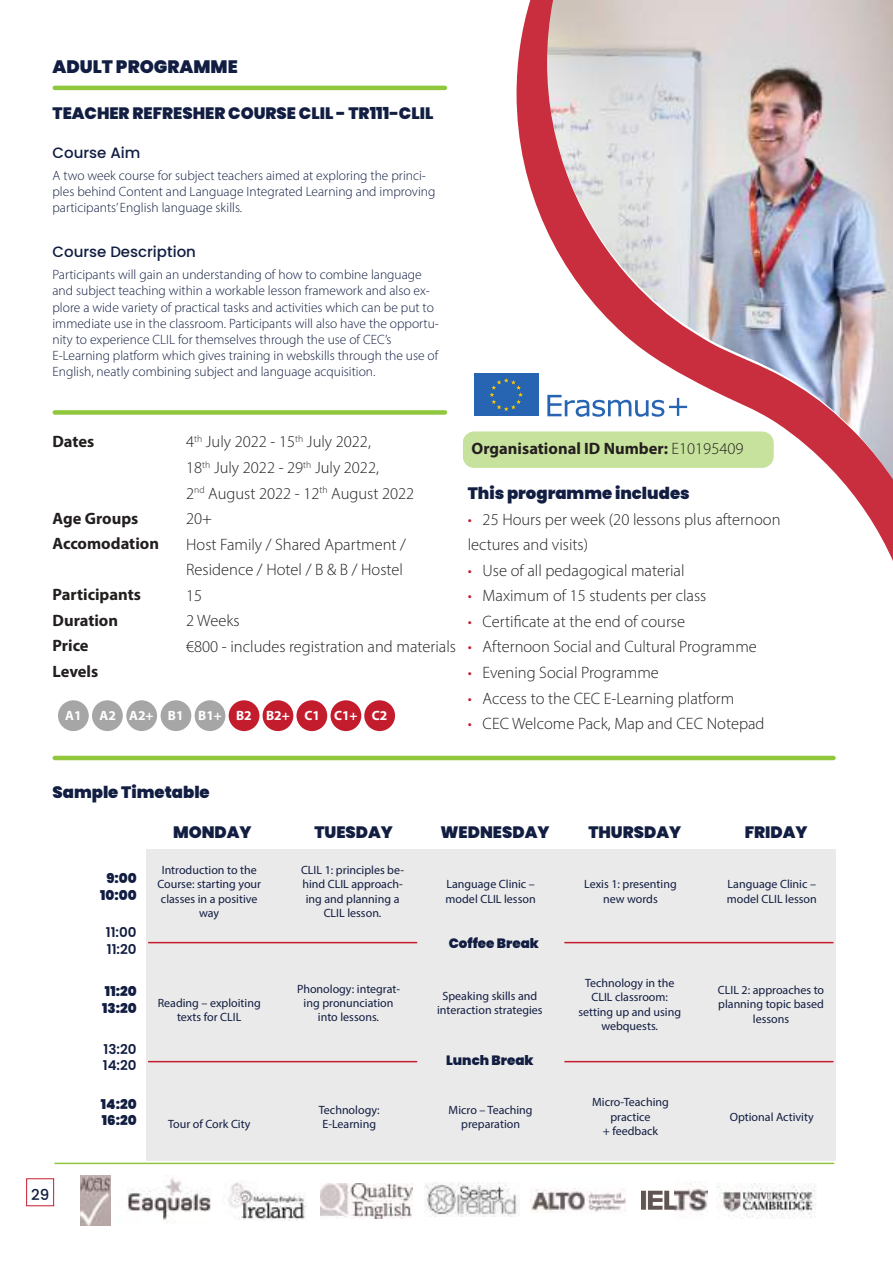
<style>
.page{position:relative;width:893px;height:1263px;background:#fff}
.page>*{position:absolute;margin:0;border:0;box-sizing:border-box;transform-origin:0 0}
.t1{font:900 18px "Poppins";color:#111d41}
.t2{font:300 16.5px/25.5px "Myriad Pro";color:#241f1f}
.t3{font:900 16.5px "Poppins";color:#111d41}
.t4{font:700 16.5px/25.5px "Myriad Pro";color:#241f1f}
.t5{font:500 15px "Poppins";color:#111d41}
.t6{font:300 13.5px/16.2px "Myriad Pro";color:#111d41}
.t7{font:900 13.5px/16.2px "Poppins";color:#111d41}
.t8{font:700 13.5px "Myriad Pro";color:#fff}
.t9{font:600 13.5px/16.2px "Poppins";color:#111d41}
.t10{font:12px/14.4px "Myriad Pro";color:#111d41;text-align:center}
.s1{font-weight:300}
.s2{color:#c31d2d}
</style>
<div class="page">
<svg style="left:58px;top:1163px;width:777px;height:56px"></svg>
<img style="left:116px;top:1175px;width:105px;height:48px">
<img style="left:223px;top:1181px;width:87px;height:40px">
<img style="left:716px;top:1183px;width:104px;height:35px">
<img style="left:641px;top:1181px;width:66px;height:38px">
<img style="left:321px;top:1183px;width:92px;height:35px">
<img style="left:531px;top:1177px;width:95px;height:42px">
<img style="left:80px;top:1175px;width:31px;height:51px">
<hr style="left:55px;top:1162px;width:779px;height:2px;background:#90c73d">
<svg style="left:417px;top:1174px;width:106px;height:45px"></svg>
<div style="left:26px;top:1178px;width:28px;height:28px;border:1px solid #c31d2d"></div>
<hr style="left:55px;top:86px;width:390px;height:4px;background:#90c73d">
<div style="left:55px;top:410px;width:390px;height:5px;background:#90c73d"></div>
<hr style="left:55px;top:756px;width:778px;height:4px;background:#90c73d">
<div style="left:58px;top:700px;width:31px;height:31px;background:#a6a6a6;border-radius:50%"></div>
<div style="left:92px;top:700px;width:31px;height:31px;background:#a6a6a6;border-radius:50%"></div>
<div style="left:195px;top:700px;width:30px;height:31px;background:#a6a6a6;border-radius:50%"></div>
<div style="left:229px;top:700px;width:30px;height:31px;background:#c31d2d;border-radius:50%"></div>
<div style="left:263px;top:700px;width:30px;height:31px;background:#c31d2d;border-radius:50%"></div>
<div style="left:296px;top:700px;width:31px;height:31px;background:#c31d2d;border-radius:50%"></div>
<div style="left:331px;top:700px;width:30px;height:31px;background:#c31d2d;border-radius:50%"></div>
<div style="left:364px;top:700px;width:31px;height:31px;background:#c31d2d;border-radius:50%"></div>
<div style="left:126px;top:700px;width:31px;height:31px;background:#a6a6a6;border-radius:50%"></div>
<div style="left:161px;top:700px;width:30px;height:31px;background:#a6a6a6;border-radius:50%"></div>
<div style="left:146px;top:849px;width:690px;height:312px;background:#ebeaea"></div>
<hr style="left:149px;top:942px;width:268px;height:1px;background:#c31d2d">
<hr style="left:565px;top:942px;width:268px;height:1px;background:#c31d2d">
<hr style="left:149px;top:1061px;width:268px;height:1px;background:#c31d2d">
<hr style="left:565px;top:1061px;width:268px;height:1px;background:#c31d2d">
<img style="left:517px;top:0;width:376px;height:561px">
<div style="left:463px;top:432px;width:310px;height:36px;background:#c7e29d;border-radius:11px"></div>
<svg style="left:547px;top:395px;width:140px;height:22px"></svg>
<div style="left:474px;top:373px;width:64px;height:43px;background:#2765b2"></div>
<svg style="left:490px;top:378px;width:33px;height:33px"></svg>
<h1 class="t1" style="left:52px;top:56px;width:187px">ADULT PROGRAMME</h1>
<p class="t3" style="left:52px;top:104px;width:382px">TEACHER REFRESHER COURSE CLIL - TR111-CLIL</p>
<p class="t5" style="left:52px;top:144px;width:89px">Course Aim</p>
<p class="t6" style="left:52px;top:167px;width:384px">A two week course for subject teachers aimed at exploring the princi&shy;ples behind Content and Language Integrated Learning and improving participants’ English language skills.</p>
<p class="t5" style="left:52px;top:243px;width:145px">Course Description</p>
<p class="t6" style="left:52px;top:266px;width:388px">Participants will gain an understanding of how to combine language and subject teaching within a workable lesson framework and also ex&shy;plore a wide variety of practical tasks and activities which can be put to immediate use in the classroom. Participants will also have the opportu&shy;nity to experience CLIL for themselves through the use of CEC’s E-Learning platform which gives training in webskills through the use of English, neatly combining subject and language acquisition.</p>
<p class="t4" style="left:52px;top:428px;width:43px">Dates</p>
<p class="t4" style="left:52px;top:505px;width:108px">Age Groups<br>Accomodation</p>
<p class="t4" style="left:52px;top:581px;width:90px">Participants<br>Duration<br>Price<br>Levels</p>
<p class="t2" style="left:186px;top:429px;width:271px">4<sup>th</sup> July 2022 - 15<sup>th</sup> July 2022,<br>18<sup>th</sup> July 2022 - 29<sup>th</sup> July 2022,<br>2<sup>nd</sup> August 2022 - 12<sup>th</sup> August 2022<br>20+<br>Host Family / Shared Apartment /<br>Residence / Hotel / B &amp; B / Hostel<br>15<br>2 Weeks<br>€800 - includes registration and materials</p>
<p class="t8" style="left:65px;top:706px;width:18px">A1</p>
<p class="t8" style="left:99px;top:706px;width:289px">A2 A2+ B1 B1+ B2 B2+ C1 C1+ C2</p>
<p class="t4" style="left:472px;top:435px;width:273px">Organisational ID Number: <span class="s1">E10195409</span></p>
<p class="t3" style="left:468px;top:484px;width:223px">This programme includes</p>
<p class="t2" style="left:468px;top:507px;width:314px"><span class="s2">•</span> 25 Hours per week (20 lessons plus afternoon lectures and visits)</p>
<p class="t2" style="left:468px;top:558px;width:218px"><span class="s2">•</span> Use of all pedagogical material</p>
<p class="t2" style="left:468px;top:583px;width:240px"><span class="s2">•</span> Maximum of 15 students per class</p>
<p class="t2" style="left:468px;top:609px;width:219px"><span class="s2">•</span> Certificate at the end of course</p>
<p class="t2" style="left:468px;top:634px;width:291px"><span class="s2">•</span> Afternoon Social and Cultural Programme</p>
<p class="t2" style="left:468px;top:660px;width:193px"><span class="s2">•</span> Evening Social Programme</p>
<p class="t2" style="left:468px;top:685px;width:268px"><span class="s2">•</span> Access to the CEC E-Learning platform</p>
<p class="t2" style="left:468px;top:711px;width:298px"><span class="s2">•</span> CEC Welcome Pack, Map and CEC Notepad</p>
<p class="t3" style="left:52px;top:783px;width:159px">Sample Timetable</p>
<p class="t5" style="left:31px;top:1186px;width:20px">29</p>
<p class="t7" style="left:100px;top:870px;width:38px;text-align:center">9:00<br>10:00</p>
<p class="t9" style="left:106px;top:924px;width:32px">11:00<br>11:20</p>
<p class="t7" style="left:102px;top:984px;width:36px">11:20<br>13:20</p>
<p class="t9" style="left:103px;top:1041px;width:35px">13:20<br>14:20</p>
<p class="t7" style="left:101px;top:1096px;width:37px">14:20<br>16:20</p>
<p class="t3" style="left:173px;top:823px;width:80px">MONDAY</p>
<p class="t10" style="left:157px;top:862px;width:105px">Introduction to the<br>Course: starting your classes in a positive way</p>
<p class="t10" style="left:158px;top:995px;width:105px">Reading – exploiting texts for CLIL</p>
<p class="t10" style="left:168px;top:1116px;width:84px">Tour of Cork City</p>
<p class="t3" style="left:314px;top:823px;width:80px">TUESDAY</p>
<p class="t3" style="left:440px;top:823px;width:110px">WEDNESDAY</p>
<p class="t3" style="left:588px;top:823px;width:94px">THURSDAY</p>
<p class="t3" style="left:745px;top:823px;width:64px">FRIDAY</p>
<p class="t10" style="left:301px;top:862px;width:105px">CLIL 1: principles be&shy;hind CLIL approach&shy;ing and planning a<br>CLIL lesson.</p>
<p class="t10" style="left:297px;top:981px;width:105px">Phonology: integrat&shy;ing pronunciation into lessons.</p>
<p class="t10" style="left:319px;top:1102px;width:62px">Technology:<br>E-Learning</p>
<p class="t10" style="left:446px;top:877px;width:92px;text-align:left">Language Clinic – model CLIL lesson</p>
<p class="t7" style="left:449px;top:935px;width:92px">Coffee Break</p>
<p class="t10" style="left:437px;top:988px;width:107px">Speaking skills and interaction strategies</p>
<p class="t7" style="left:446px;top:1052px;width:89px">Lunch Break</p>
<p class="t10" style="left:449px;top:1102px;width:86px">Micro – Teaching preparation</p>
<p class="t10" style="left:584px;top:877px;width:94px">Lexis 1: presenting new words</p>
<p class="t10" style="left:578px;top:975px;width:104px">Technology in the<br>CLIL classroom: setting up and using webquests.</p>
<p class="t10" style="left:592px;top:1095px;width:78px">Micro-Teaching practice<br>+ feedback</p>
<p class="t10" style="left:727px;top:877px;width:92px;text-align:left">Language Clinic – model CLIL lesson</p>
<p class="t10" style="left:718px;top:983px;width:108px">CLIL 2: approaches to planning topic based lessons</p>
<p class="t10" style="left:730px;top:1109px;width:86px">Optional Activity</p>
</div>
